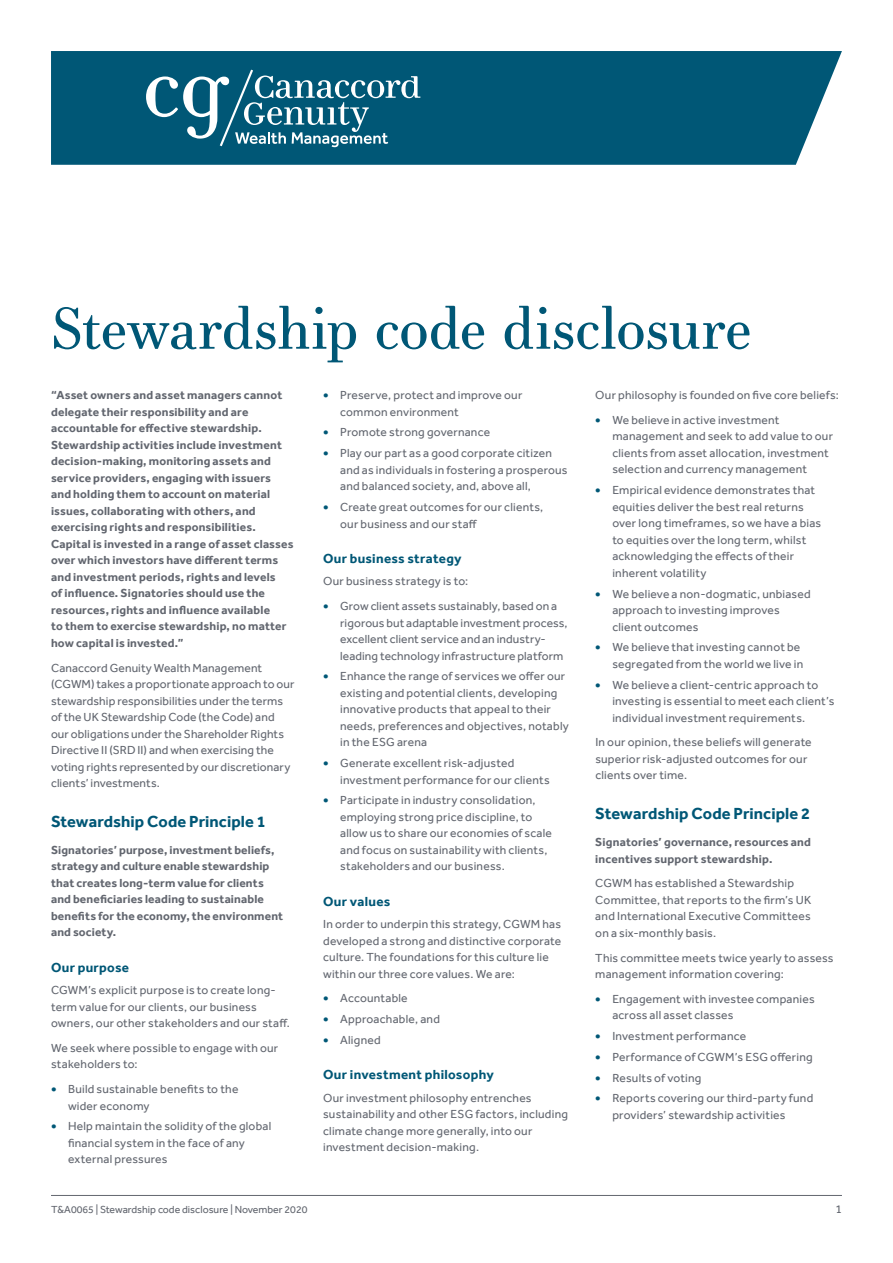
<style>
.page{position:relative;width:893px;height:1263px;background:#fff}
.page>*{position:absolute;margin:0;border:0;box-sizing:border-box;transform-origin:0 0}
.t1{font:57px "Essonnes Text";letter-spacing:-.01em;color:#005776}
.t2{font:700 16.5px "Effra";letter-spacing:.005em;color:#005776}
.t3{font:700 13.5px "Effra";letter-spacing:.025em;color:#005776}
.t4{font:12px/16.5px "Effra";letter-spacing:.02em;color:#62666f}
.t5{font:700 12px/16.5px "Effra";letter-spacing:.015em;color:#62666f}
.t6{font:10.5px "Effra";color:#62666f}
.s1{font-weight:700;font-size:14.4px;color:#005776}
</style>
<div class="page">
<div style="left:51px;top:51px;width:791px;height:114px;background:#005776"></div>
<svg style="left:146px;top:70px;width:274px;height:77px;background:#337891"></svg>
<hr style="left:51px;top:1195px;width:791px;height:1px;background:#62666f">
<h1 class="t1" style="left:51px;top:287px;width:702px">Stewardship code disclosure</h1>
<p class="t5" style="left:51px;top:387px;width:244px">“Asset owners and asset managers cannot delegate their responsibility and are accountable for effective stewardship.<br>Stewardship activities include investment decision-making, monitoring assets and service providers, engaging with issuers and holding them to account on material issues, collaborating with others, and exercising rights and responsibilities.<br>Capital is invested in a range of asset classes over which investors have different terms and investment periods, rights and levels<br>of influence. Signatories should use the resources, rights and influence available<br>to them to exercise stewardship, no matter how capital is invested.”</p>
<p class="t4" style="left:51px;top:659px;width:245px">Canaccord Genuity Wealth Management (CGWM) takes a proportionate approach to our stewardship responsibilities under the terms of the UK Stewardship Code (the Code) and our obligations under the Shareholder Rights Directive II (SRD II) and when exercising the voting rights represented by our discretionary clients’ investments.</p>
<h2 class="t2" style="left:51px;top:811px;width:216px">Stewardship Code Principle 1</h2>
<p class="t5" style="left:51px;top:841px;width:234px">Signatories’ purpose, investment beliefs, strategy and culture enable stewardship that creates long-term value for clients and beneficiaries leading to sustainable benefits for the economy, the environment and society.</p>
<p class="t3" style="left:51px;top:959px;width:79px">Our purpose</p>
<p class="t4" style="left:51px;top:982px;width:240px">CGWM’s explicit purpose is to create long&shy;term value for our clients, our business owners, our other stakeholders and our staff.</p>
<p class="t4" style="left:51px;top:1039px;width:229px">We seek where possible to engage with our stakeholders to:</p>
<p class="t4" style="left:68px;top:1081px;width:172px;text-indent:-17px"><span class="s1">•</span> Build sustainable benefits to the wider economy</p>
<p class="t4" style="left:68px;top:1118px;width:205px;text-indent:-17px"><span class="s1">•</span> Help maintain the solidity of the global financial system in the face of any external pressures</p>
<p class="t4" style="left:595px;top:387px;width:245px">Our philosophy is founded on five core beliefs:</p>
<p class="t4" style="left:612px;top:412px;width:222px;text-indent:-17px"><span class="s1">•</span> We believe in active investment management and seek to add value to our clients from asset allocation, investment selection and currency management</p>
<p class="t4" style="left:612px;top:482px;width:210px;text-indent:-17px"><span class="s1">•</span> Empirical evidence demonstrates that equities deliver the best real returns over long timeframes, so we have a bias to equities over the long term, whilst acknowledging the effects of their inherent volatility</p>
<p class="t4" style="left:612px;top:585px;width:200px;text-indent:-17px"><span class="s1">•</span> We believe a non-dogmatic, unbiased approach to investing improves client outcomes</p>
<p class="t4" style="left:595px;top:639px;width:209px;text-align:right"><span class="s1">•</span> We believe that investing cannot be segregated from the world we live in</p>
<p class="t4" style="left:612px;top:676px;width:224px;text-indent:-17px"><span class="s1">•</span> We believe a client-centric approach to investing is essential to meet each client’s individual investment requirements.</p>
<p class="t4" style="left:595px;top:734px;width:218px">In our opinion, these beliefs will generate superior risk-adjusted outcomes for our clients over time.</p>
<h2 class="t2" style="left:595px;top:804px;width:216px">Stewardship Code Principle 2</h2>
<p class="t5" style="left:595px;top:834px;width:217px">Signatories’ governance, resources and incentives support stewardship.</p>
<p class="t4" style="left:595px;top:875px;width:218px">CGWM has established a Stewardship Committee, that reports to the firm’s UK and International Executive Committees on a six-monthly basis.</p>
<p class="t4" style="left:595px;top:949px;width:240px">This committee meets twice yearly to assess management information covering:</p>
<p class="t4" style="left:612px;top:990px;width:204px;text-indent:-17px"><span class="s1">•</span> Engagement with investee companies across all asset classes</p>
<p class="t4" style="left:595px;top:1028px;width:152px"><span class="s1">•</span> Investment performance</p>
<p class="t4" style="left:595px;top:1048px;width:219px"><span class="s1">•</span> Performance of CGWM’s ESG offering</p>
<p class="t4" style="left:595px;top:1069px;width:108px"><span class="s1">•</span> Results of voting</p>
<p class="t4" style="left:612px;top:1090px;width:202px;text-indent:-17px"><span class="s1">•</span> Reports covering our third-party fund providers’ stewardship activities</p>
<p class="t4" style="left:340px;top:387px;width:184px;text-indent:-17px"><span class="s1">•</span> Preserve, protect and improve our common environment</p>
<p class="t4" style="left:323px;top:424px;width:168px"><span class="s1">•</span> Promote strong governance</p>
<p class="t4" style="left:340px;top:445px;width:229px;text-indent:-17px"><span class="s1">•</span> Play our part as a good corporate citizen and as individuals in fostering a prosperous and balanced society, and, above all,</p>
<p class="t4" style="left:340px;top:499px;width:205px;text-indent:-17px"><span class="s1">•</span> Create great outcomes for our clients, our business and our staff</p>
<p class="t3" style="left:323px;top:550px;width:140px">Our business strategy</p>
<p class="t4" style="left:323px;top:573px;width:147px">Our business strategy is to:</p>
<p class="t4" style="left:340px;top:598px;width:229px;text-indent:-17px"><span class="s1">•</span> Grow client assets sustainably, based on a rigorous but adaptable investment process, excellent client service and an industry&shy;leading technology infrastructure platform</p>
<p class="t4" style="left:340px;top:668px;width:230px;text-indent:-17px"><span class="s1">•</span> Enhance the range of services we offer our existing and potential clients, developing innovative products that appeal to their needs, preferences and objectives, notably in the ESG arena</p>
<p class="t4" style="left:340px;top:755px;width:211px;text-indent:-17px"><span class="s1">•</span> Generate excellent risk-adjusted investment performance for our clients</p>
<p class="t4" style="left:340px;top:792px;width:213px;text-indent:-17px"><span class="s1">•</span> Participate in industry consolidation, employing strong price discipline, to allow us to share our economies of scale and focus on sustainability with clients, stakeholders and our business.</p>
<p class="t3" style="left:323px;top:893px;width:69px">Our values</p>
<p class="t4" style="left:323px;top:916px;width:240px">In order to underpin this strategy, CGWM has developed a strong and distinctive corporate culture. The foundations for this culture lie within our three core values. We are:</p>
<p class="t4" style="left:323px;top:990px;width:86px"><span class="s1">•</span> Accountable</p>
<p class="t4" style="left:323px;top:1011px;width:118px"><span class="s1">•</span> Approachable, and</p>
<p class="t4" style="left:323px;top:1031px;width:59px"><span class="s1">•</span> Aligned</p>
<p class="t3" style="left:323px;top:1066px;width:172px">Our investment philosophy</p>
<p class="t4" style="left:323px;top:1089px;width:246px">Our investment philosophy entrenches sustainability and other ESG factors, including climate change more generally, into our investment decision-making.</p>
<p class="t6" style="left:51px;top:1203px;width:258px">T&amp;A0065 | Stewardship code disclosure | November 2020</p>
<p class="t4" style="left:835px;top:1200px;width:8px">1</p>
</div>
